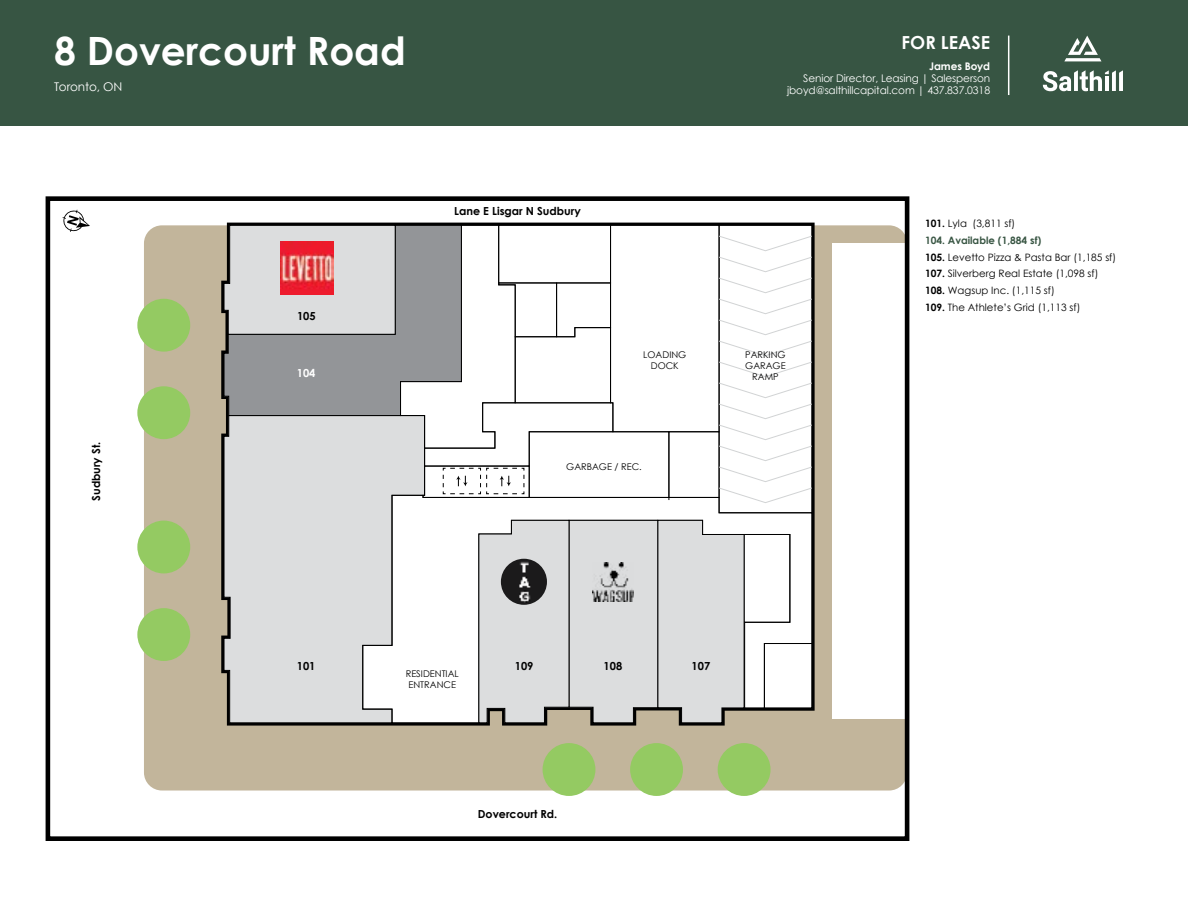
<style>
.page{position:relative;width:1188px;height:918px;background:#fff}
.page>*{position:absolute;margin:0;border:0;box-sizing:border-box;transform-origin:0 0}
.t1{font:700 39px "Century Gothic";color:#fff}
.t2{font:700 18px "Century Gothic";color:#fff}
.t3{font:12px "Century Gothic";letter-spacing:-.01em;color:#fff}
.t4{font:700 11.1px "Century Gothic";color:#000}
.t5{font:700 11.1px "Century Gothic";color:#fff}
.t6{font:10.5px/12px "Century Gothic";letter-spacing:-.01em;color:#fff;text-align:right}
.t7{font:700 10.5px "Century Gothic";letter-spacing:-.01em;color:#fff}
.t8{font:10.2px/16.6px "Century Gothic";color:#000}
.t9{font:9.3px/11.1px "Century Gothic";color:#000;text-align:center}
.s1{font-weight:700}
.s2{font-weight:700;color:#385543}
</style>
<div class="page">
<div style="left:0;top:0;width:1188px;height:125px;background:#375543"></div>
<div style="left:144px;top:225px;width:763px;height:566px;background:#c2b59b;border-radius:18px"></div>
<div style="left:223px;top:504px;width:139px;height:220px;background:#dcddde"></div>
<svg style="left:362px;top:504px;width:451px;height:220px;background:#f1f1f0"></svg>
<svg style="left:478px;top:519px;width:313px;height:205px;background:#d6d7d6"></svg>
<div style="left:764px;top:643px;width:48px;height:65px;border:1px solid #000"></div>
<svg style="left:223px;top:224px;width:590px;height:280px;background:#dddede"></svg>
<div style="left:543px;top:743px;width:52px;height:53px;background:#94ca62;border-radius:50%"></div>
<div style="left:630px;top:743px;width:53px;height:53px;background:#94ca62;border-radius:50%"></div>
<div style="left:718px;top:743px;width:53px;height:53px;background:#94ca62;border-radius:50%"></div>
<div style="left:137px;top:299px;width:53px;height:53px;background:#94ca62;border-radius:50%"></div>
<div style="left:137px;top:386px;width:53px;height:53px;background:#94ca62;border-radius:50%"></div>
<div style="left:137px;top:521px;width:53px;height:52px;background:#94ca62;border-radius:50%"></div>
<div style="left:137px;top:608px;width:53px;height:53px;background:#94ca62;border-radius:50%"></div>
<div style="left:832px;top:243px;width:74px;height:476px;background:#fff"></div>
<svg style="left:62px;top:210px;width:28px;height:22px"></svg>
<img style="left:280px;top:241px;width:53px;height:53px">
<img style="left:501px;top:559px;width:46px;height:46px;border-radius:23px">
<img style="left:593px;top:562px;width:41px;height:40px">
<div style="left:46px;top:196px;width:863px;height:645px;border:5px solid #000"></div>
<hr style="left:1008px;top:36px;width:1px;height:59px;background:#fff">
<svg style="left:1064px;top:36px;width:37px;height:25px"></svg>
<svg style="left:1043px;top:70px;width:80px;height:21px"></svg>
<h1 class="t1" style="left:54px;top:21px;width:353px">8 Dovercourt Road</h1>
<p class="t3" style="left:54px;top:78px;width:70px">Toronto, ON</p>
<p class="t4" style="left:297px;top:308px;width:20px">105</p>
<p class="t4" style="left:88px;top:501px;width:61px;rotate:-90deg">Sudbury St.</p>
<p class="t5" style="left:297px;top:365px;width:20px">104</p>
<p class="t4" style="left:454px;top:202px;width:128px">Lane E Lisgar N Sudbury</p>
<p class="t9" style="left:643px;top:349px;width:45px">LOADING<br>DOCK</p>
<p class="t9" style="left:566px;top:461px;width:77px">GARBAGE / REC.</p>
<h2 class="t2" style="left:902px;top:29px;width:90px">FOR LEASE</h2>
<p class="t7" style="left:929px;top:58px;width:63px">James Boyd</p>
<p class="t6" style="left:787px;top:72px;width:205px">Senior Director, Leasing | Salesperson jboyd@salthillcapital.com | 437.837.0318</p>
<p class="t9" style="left:745px;top:349px;width:42px">PARKING<br>GARAGE<br>RAMP</p>
<p class="t8" style="left:925px;top:215px;width:193px"><span class="s1">101.</span> Lyla (3,811 sf)<br><span class="s2">104. Available (1,884 sf)<br></span><span class="s1">105.</span> Levetto Pizza &amp; Pasta Bar (1,185 sf)<br><span class="s1">107.</span> Silverberg Real Estate (1,098 sf)<br><span class="s1">108.</span> Wagsup Inc. (1,115 sf)<br><span class="s1">109.</span> The Athlete’s Grid (1,113 sf)</p>
<p class="t4" style="left:297px;top:657px;width:20px">101</p>
<p class="t9" style="left:406px;top:668px;width:55px">RESIDENTIAL<br>ENTRANCE</p>
<p class="t4" style="left:515px;top:657px;width:20px">109</p>
<p class="t4" style="left:604px;top:657px;width:20px">108</p>
<p class="t4" style="left:692px;top:657px;width:20px">107</p>
<p class="t4" style="left:478px;top:806px;width:81px">Dovercourt Rd.</p>
</div>
